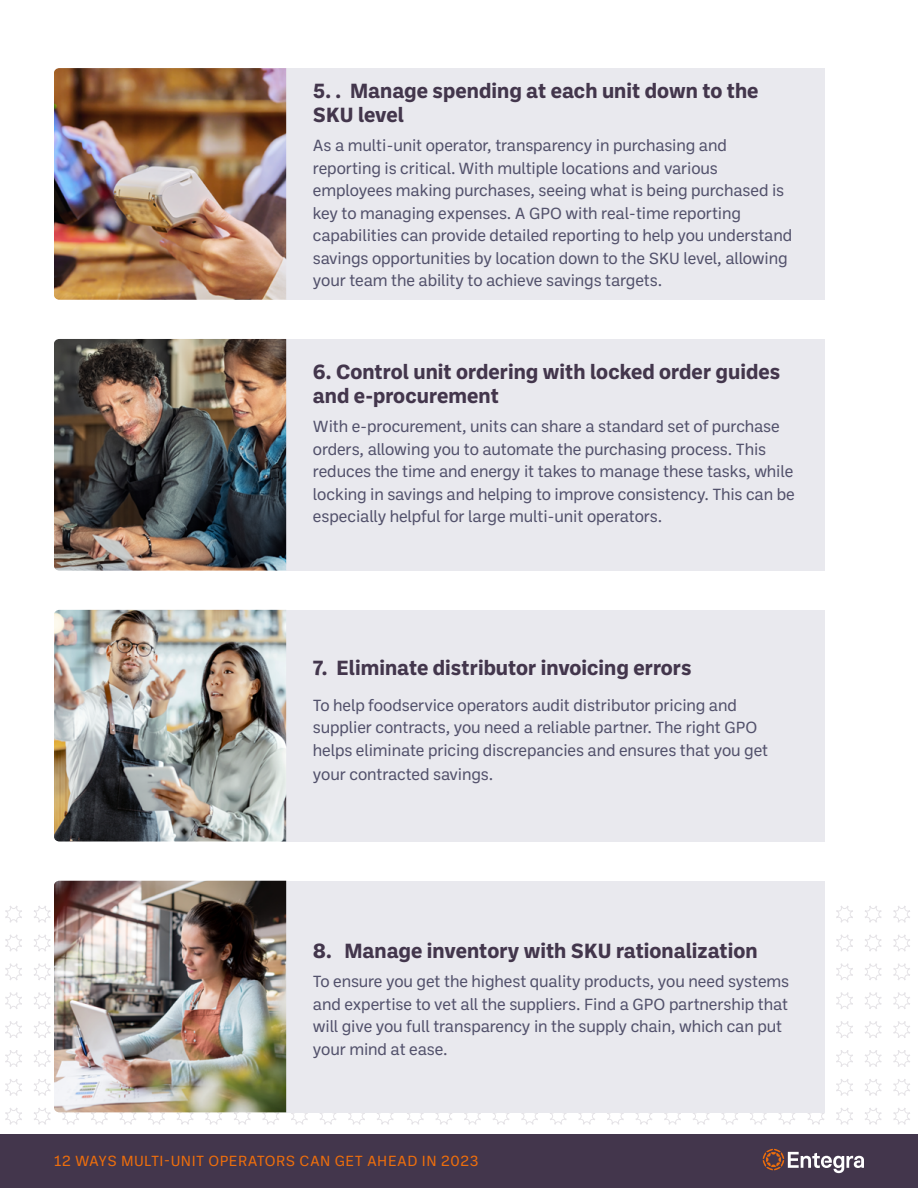
<style>
.page{position:relative;width:918px;height:1188px;background:#fff}
.page>*{position:absolute;margin:0;border:0;box-sizing:border-box;transform-origin:0 0}
.t1{font:700 21px/24px "Ballinger";color:#43364c}
.t2{font:16.5px/22.5px "Ballinger";letter-spacing:-.01em;color:#52516b}
.t3{font:15px "Ballinger";letter-spacing:.025em;color:#ed6e0c}
</style>
<div class="page">
<svg style="left:5px;top:906px;width:389px;height:219px"></svg>
<svg style="left:147px;top:1112px;width:161px;height:13px"></svg>
<svg style="left:402px;top:1112px;width:394px;height:13px"></svg>
<svg style="left:549px;top:1112px;width:161px;height:13px"></svg>
<svg style="left:802px;top:906px;width:108px;height:219px"></svg>
<div style="left:0;top:1134px;width:918px;height:54px;background:#43364c"></div>
<div style="left:286px;top:339px;width:539px;height:232px;background:#e9e9ee"></div>
<img style="left:54px;top:339px;width:232px;height:232px">
<div style="left:286px;top:610px;width:539px;height:232px;background:#e9e9ee"></div>
<img style="left:54px;top:610px;width:232px;height:232px">
<div style="left:286px;top:881px;width:539px;height:231px;background:#e9e9ee"></div>
<img style="left:54px;top:881px;width:232px;height:231px">
<div style="left:286px;top:68px;width:539px;height:232px;background:#e9e9ee"></div>
<img style="left:54px;top:68px;width:232px;height:232px">
<svg style="left:763px;top:1149px;width:101px;height:24px"></svg>
<p class="t1" style="left:313px;top:77px;width:447px">5. . Manage spending at each unit down to the<br>SKU level</p>
<p class="t2" style="left:313px;top:133px;width:481px">As a multi-unit operator, transparency in purchasing and reporting is critical. With multiple locations and various employees making purchases, seeing what is being purchased is key to managing expenses. A GPO with real-time reporting capabilities can provide detailed reporting to help you understand savings opportunities by location down to the SKU level, allowing your team the ability to achieve savings targets.</p>
<p class="t1" style="left:313px;top:358px;width:469px">6. Control unit ordering with locked order guides and e-procurement</p>
<p class="t2" style="left:313px;top:414px;width:484px">With e-procurement, units can share a standard set of purchase orders, allowing you to automate the purchasing process. This reduces the time and energy it takes to manage these tasks, while locking in savings and helping to improve consistency. This can be especially helpful for large multi-unit operators.</p>
<p class="t1" style="left:313px;top:654px;width:380px">7. Eliminate distributor invoicing errors</p>
<p class="t2" style="left:313px;top:693px;width:457px">To help foodservice operators audit distributor pricing and supplier contracts, you need a reliable partner. The right GPO helps eliminate pricing discrepancies and ensures that you get</p>
<p class="t2" style="left:313px;top:762px;width:182px">your contracted savings.</p>
<p class="t1" style="left:313px;top:938px;width:446px">8. Manage inventory with SKU rationalization</p>
<p class="t2" style="left:313px;top:970px;width:478px">To ensure you get the highest quality products, you need systems and expertise to vet all the suppliers. Find a GPO partnership that will give you full transparency in the supply chain, which can put your mind at ease.</p>
<p class="t3" style="left:54px;top:1151px;width:426px">12 WAYS MULTI-UNIT OPERATORS CAN GET AHEAD IN 2023</p>
</div>
